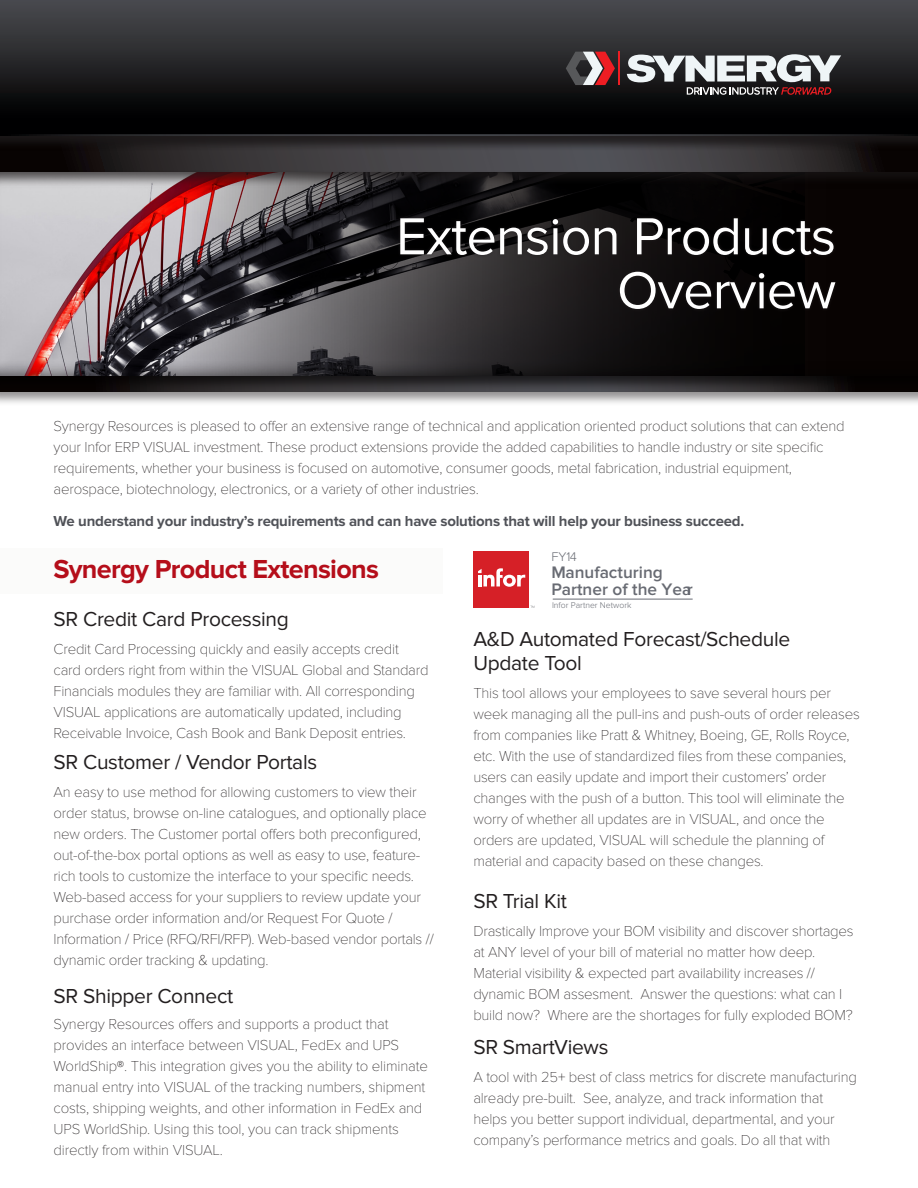
<style>
.page{position:relative;width:918px;height:1188px;background:#fff}
.page>*{position:absolute;margin:0;border:0;box-sizing:border-box;transform-origin:0 0}
.TITLE_30pt{font:54px/54px "Proxima Nova";letter-spacing:-.015em;color:#fff;text-align:right}
.B_HEADER_18pt{font:700 27px "Proxima Nova";letter-spacing:-.025em;color:#b50e1a}
.C_Subhead{font:21px "Proxima Nova";letter-spacing:-.015em;color:#231f20}
.B_HEADER_18pt-2{font:21px/24px "Proxima Nova";letter-spacing:-.015em;color:#231f20}
.Body_Copy{font:21px "Proxima Nova";letter-spacing:-.015em;color:#231f20}
.t1{font:600 17.25px/17.2px "Proxima Nova";color:#686b73}
.Body_Copy-2{font:100 15px/21px "Proxima Nova T";letter-spacing:-.015em;color:#231f20}
.C_Subhead-2{font:100 15px/21px "Proxima Nova T";letter-spacing:-.015em;color:#231f20}
.Body_Copy-3{font:700 15px "Proxima Nova";letter-spacing:-.015em;color:#505258}
.t2{font:300 12.9px "Proxima Nova";color:#686b73}
.t3{font:300 8.7px "Proxima Nova";color:#686b73}
</style>
<div class="page">
<div style="left:0;top:549px;width:442px;height:45px;background:#fbfbfa"></div>
<div style="left:473px;top:552px;width:56px;height:56px;background:#d62027"></div>
<svg style="left:478px;top:568px;width:47px;height:19px"></svg>
<hr style="left:553px;top:599px;width:140px;height:1px;background:#686b73">
<svg style="left:0;top:186px;width:918px;height:189px;background:#4c4346"></svg>
<div style="left:0;top:134px;width:918px;height:52px;background:#231f20;opacity:.5"></div>
<div style="left:0;top:134px;width:918px;height:39px;background:#231f20;opacity:.75"></div>
<div style="left:0;top:0;width:918px;height:151px;background:#231f20;opacity:.75"></div>
<svg style="left:0;top:0;width:918px;height:136px;background:#222224"></svg>
<div style="left:397px;top:214px;width:441px;height:98px;background:#231f20;opacity:.75"></div>
<svg style="left:566px;top:52px;width:49px;height:33px"></svg>
<hr style="left:618px;top:52px;width:2px;height:33px;background:#ee1d23">
<svg style="left:627px;top:54px;width:214px;height:41px"></svg>
<div style="left:0;top:375px;width:918px;height:31px;background:#231f20;opacity:.5"></div>
<div style="left:0;top:375px;width:918px;height:18px;background:#231f20;opacity:.75"></div>
<p class="TITLE_30pt" style="left:396px;top:210px;width:441px">Extension Products<br>Overview</p>
<p class="Body_Copy-2" style="left:54px;top:416px;width:792px">Synergy Resources is pleased to offer an extensive range of technical and application oriented product solutions that can extend your Infor ERP VISUAL investment. These product extensions provide the added capabilities to handle industry or site specific requirements, whether your business is focused on automotive, consumer goods, metal fabrication, industrial equipment, aerospace, biotechnology, electronics, or a variety of other industries.</p>
<p class="Body_Copy-3" style="left:54px;top:512px;width:692px">We understand your industry’s requirements and can have solutions that will help your business succeed.</p>
<p class="B_HEADER_18pt" style="left:54px;top:553px;width:327px">Synergy Product Extensions</p>
<p class="t2" style="left:551px;top:549px;width:27px">FY14</p>
<p class="t1" style="left:551px;top:564px;width:143px">Manufacturing<br>Partner of the Year</p>
<p class="t3" style="left:552px;top:600px;width:81px">Infor Partner Network</p>
<p class="C_Subhead" style="left:54px;top:607px;width:237px">SR Credit Card Processing</p>
<p class="Body_Copy-2" style="left:54px;top:638px;width:377px">Credit Card Processing quickly and easily accepts credit card orders right from within the VISUAL Global and Standard Financials modules they are familiar with. All corresponding VISUAL applications are automatically updated, including Receivable Invoice, Cash Book and Bank Deposit entries.</p>
<p class="C_Subhead" style="left:54px;top:750px;width:265px">SR Customer / Vendor Portals</p>
<p class="Body_Copy-2" style="left:54px;top:782px;width:382px">An easy to use method for allowing customers to view their order status, browse on-line catalogues, and optionally place new orders. The Customer portal offers both preconfigured, out-of-the-box portal options as well as easy to use, feature&shy;rich tools to customize the interface to your specific needs.<br>Web-based access for your suppliers to review update your purchase order information and/or Request For Quote / Information / Price (RFQ/RFI/RFP). Web-based vendor portals // dynamic order tracking &amp; updating.</p>
<p class="Body_Copy" style="left:54px;top:984px;width:181px">SR Shipper Connect</p>
<p class="Body_Copy-2" style="left:54px;top:1013px;width:376px">Synergy Resources offers and supports a product that provides an interface between VISUAL, FedEx and UPS WorldShip®. This integration gives you the ability to eliminate manual entry into VISUAL of the tracking numbers, shipment costs, shipping weights, and other information in FedEx and UPS WorldShip. Using this tool, you can track shipments directly from within VISUAL.</p>
<p class="B_HEADER_18pt-2" style="left:473px;top:628px;width:319px">A&amp;D Automated Forecast/Schedule<br>Update Tool</p>
<p class="C_Subhead-2" style="left:473px;top:683px;width:388px">This tool allows your employees to save several hours per week managing all the pull-ins and push-outs of order releases from companies like Pratt &amp; Whitney, Boeing, GE, Rolls Royce, etc. With the use of standardized files from these companies, users can easily update and import their customers’ order changes with the push of a button. This tool will eliminate the worry of whether all updates are in VISUAL, and once the orders are updated, VISUAL will schedule the planning of material and capacity based on these changes.</p>
<p class="C_Subhead" style="left:473px;top:889px;width:95px">SR Trial Kit</p>
<p class="Body_Copy-2" style="left:473px;top:920px;width:382px">Drastically Improve your BOM visibility and discover shortages at ANY level of your bill of material no matter how deep.<br>Material visibility &amp; expected part availability increases // dynamic BOM assesment. Answer the questions: what can I build now? Where are the shortages for fully exploded BOM?</p>
<p class="B_HEADER_18pt-2" style="left:473px;top:1035px;width:137px">SR SmartViews</p>
<p class="Body_Copy-2" style="left:473px;top:1066px;width:385px">A tool with 25+ best of class metrics for discrete manufacturing already pre-built. See, analyze, and track information that helps you better support individual, departmental, and your company’s performance metrics and goals. Do all that with</p>
</div>
